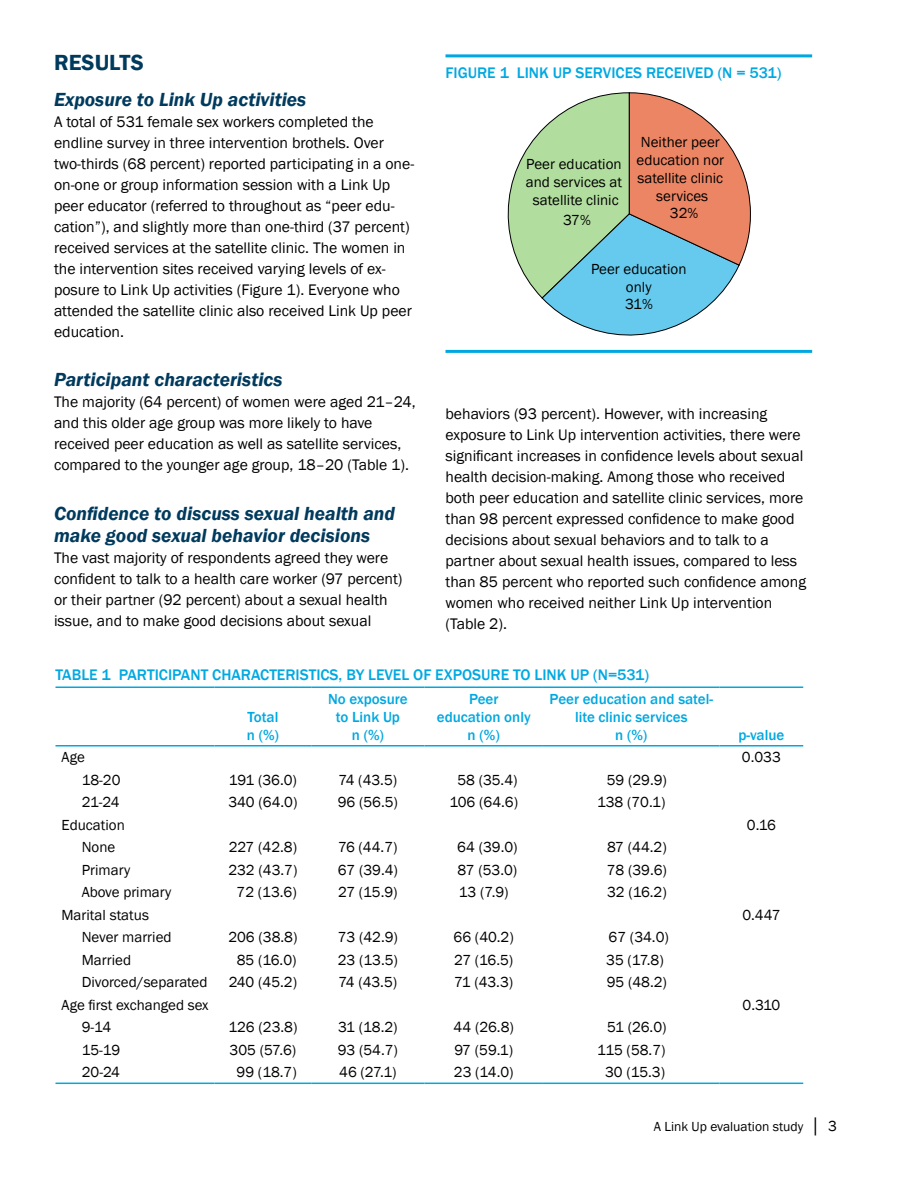
<style>
.page{position:relative;width:918px;height:1188px;background:#fff}
.page>*{position:absolute;margin:0;border:0;box-sizing:border-box;transform-origin:0 0}
.t1{font:600 22.5px "Franklin Gothic";color:#003a5d}
.t2{font:italic 600 19.5px/22.5px "Franklin Gothic";color:#003a5d}
.t3{font:15.75px/21px "Franklin Gothic";color:#000}
.t4{font:500 15.75px "Franklin Gothic";color:#00a8e1}
.t5{font:15px/18px "Franklin Gothic";color:#000;text-align:center}
.t6{font:500 15px/18px "Franklin Gothic";color:#00a8e1;text-align:center}
.t7{font:13.5px "Franklin Gothic";color:#000}
.s1{font-size:15px}
</style>
<div class="page">
<hr style="left:56px;top:687px;width:159px;height:1px;background:#00a8e1">
<hr style="left:215px;top:687px;width:96px;height:1px;background:#00a8e1">
<hr style="left:311px;top:687px;width:114px;height:1px;background:#00a8e1">
<hr style="left:425px;top:687px;width:118px;height:1px;background:#00a8e1">
<hr style="left:543px;top:687px;width:177px;height:1px;background:#00a8e1">
<hr style="left:720px;top:687px;width:83px;height:1px;background:#00a8e1">
<hr style="left:56px;top:745px;width:159px;height:2px;background:#00a8e1">
<hr style="left:215px;top:745px;width:96px;height:2px;background:#00a8e1">
<hr style="left:311px;top:745px;width:114px;height:2px;background:#00a8e1">
<hr style="left:425px;top:745px;width:118px;height:2px;background:#00a8e1">
<hr style="left:543px;top:745px;width:177px;height:2px;background:#00a8e1">
<hr style="left:720px;top:745px;width:83px;height:2px;background:#00a8e1">
<hr style="left:56px;top:1083px;width:159px;height:1px;background:#00a8e1">
<hr style="left:215px;top:1083px;width:96px;height:1px;background:#00a8e1">
<hr style="left:311px;top:1083px;width:114px;height:1px;background:#00a8e1">
<hr style="left:425px;top:1083px;width:118px;height:1px;background:#00a8e1">
<hr style="left:543px;top:1083px;width:177px;height:1px;background:#00a8e1">
<hr style="left:720px;top:1083px;width:83px;height:1px;background:#00a8e1">
<hr style="left:446px;top:54px;width:366px;height:3px;background:#00a8e1">
<hr style="left:446px;top:350px;width:366px;height:3px;background:#00a8e1">
<svg style="left:507px;top:92px;width:244px;height:244px"></svg>
<h1 class="t1" style="left:54px;top:48px;width:91px">RESULTS</h1>
<p class="t2" style="left:54px;top:88px;width:254px">Exposure to Link Up activities</p>
<p class="t3" style="left:54px;top:111px;width:362px">A total of 531 female sex workers completed the endline survey in three intervention brothels. Over two-thirds (68 percent) reported participating in a one&shy;on-one or group information session with a Link Up peer educator (referred to throughout as “peer edu&shy;cation”), and slightly more than one-third (37 percent) received services at the satellite clinic. The women in the intervention sites received varying levels of ex&shy;posure to Link Up activities (Figure 1). Everyone who attended the satellite clinic also received Link Up peer education.</p>
<p class="t2" style="left:54px;top:368px;width:230px">Participant characteristics</p>
<p class="t3" style="left:54px;top:392px;width:363px">The majority (64 percent) of women were aged 21–24, and this older age group was more likely to have received peer education as well as satellite services, compared to the younger age group, 18–20 (Table 1).</p>
<p class="t2" style="left:54px;top:502px;width:343px">Confidence to discuss sexual health and make good sexual behavior decisions</p>
<p class="t3" style="left:54px;top:548px;width:350px">The vast majority of respondents agreed they were confident to talk to a health care worker (97 percent) or their partner (92 percent) about a sexual health issue, and to make good decisions about sexual</p>
<p class="t4" style="left:446px;top:63px;width:337px">FIGURE 1 LINK UP SERVICES RECEIVED (N = 531)</p>
<p class="t5" style="left:526px;top:155px;width:98px">Peer education and services at satellite clinic</p>
<p class="t5" style="left:563px;top:211px;width:29px">37%</p>
<p class="t5" style="left:637px;top:133px;width:89px">Neither peer education nor satellite clinic services</p>
<p class="t5" style="left:670px;top:204px;width:30px">32%</p>
<p class="t5" style="left:591px;top:260px;width:97px">Peer education only</p>
<p class="t5" style="left:625px;top:295px;width:29px">31%</p>
<p class="t3" style="left:446px;top:404px;width:362px">behaviors (93 percent). However, with increasing exposure to Link Up intervention activities, there were significant increases in confidence levels about sexual health decision-making. Among those who received both peer education and satellite clinic services, more than 98 percent expressed confidence to make good decisions about sexual behaviors and to talk to a partner about sexual health issues, compared to less than 85 percent who reported such confidence among women who received neither Link Up intervention (Table 2).</p>
<p class="t4" style="left:55px;top:666px;width:595px">TABLE 1 PARTICIPANT CHARACTERISTICS, BY LEVEL OF EXPOSURE TO LINK UP (N=531)</p>
<p class="t6" style="left:247px;top:708px;width:34px;text-align:left">Total n (%)</p>
<p class="t6" style="left:328px;top:690px;width:81px">No exposure to Link Up<br>n (%)</p>
<p class="t6" style="left:437px;top:690px;width:95px">Peer education only n (%)</p>
<p class="t6" style="left:550px;top:690px;width:165px">Peer education and satel&shy;lite clinic services<br>n (%)</p>
<p class="t6" style="left:738px;top:726px;width:47px">p-value</p>
<p class="t5" style="left:61px;top:749px;width:25px">Age</p>
<p class="t5" style="left:742px;top:749px;width:40px">0.033</p>
<p class="t5" style="left:82px;top:771px;width:40px">18-20</p>
<p class="t5" style="left:229px;top:771px;width:70px">191 (36.0)</p>
<p class="t5" style="left:339px;top:771px;width:60px">74 (43.5)</p>
<p class="t5" style="left:457px;top:771px;width:62px">58 (35.4)</p>
<p class="t5" style="left:607px;top:771px;width:62px">59 (29.9)</p>
<p class="t5" style="left:82px;top:794px;width:39px">21-24</p>
<p class="t5" style="left:228px;top:794px;width:71px">340 (64.0)</p>
<p class="t5" style="left:338px;top:794px;width:62px">96 (56.5)</p>
<p class="t5" style="left:449px;top:794px;width:70px">106 (64.6)</p>
<p class="t5" style="left:597px;top:794px;width:70px">138 (70.1)</p>
<p class="t5" style="left:62px;top:816px;width:65px">Education</p>
<p class="t5" style="left:747px;top:816px;width:31px">0.16</p>
<p class="t5" style="left:82px;top:839px;width:35px">None</p>
<p class="t5" style="left:229px;top:839px;width:70px">227 (42.8)</p>
<p class="t5" style="left:338px;top:839px;width:61px">76 (44.7)</p>
<p class="t5" style="left:457px;top:839px;width:62px">64 (39.0)</p>
<p class="t5" style="left:607px;top:839px;width:61px">87 (44.2)</p>
<p class="t5" style="left:82px;top:861px;width:50px">Primary</p>
<p class="t5" style="left:228px;top:861px;width:71px">232 (43.7)</p>
<p class="t5" style="left:338px;top:861px;width:62px">67 (39.4)</p>
<p class="t5" style="left:458px;top:861px;width:61px">87 (53.0)</p>
<p class="t5" style="left:607px;top:861px;width:62px">78 (39.6)</p>
<p class="t5" style="left:82px;top:884px;width:91px">Above primary</p>
<p class="t5" style="left:237px;top:884px;width:62px">72 (13.6)</p>
<p class="t5" style="left:338px;top:884px;width:61px">27 (15.9)</p>
<p class="t5" style="left:459px;top:884px;width:51px">13 (7.9)</p>
<p class="t5" style="left:607px;top:884px;width:61px">32 (16.2)</p>
<p class="t5" style="left:62px;top:906px;width:89px">Marital status</p>
<p class="t5" style="left:742px;top:906px;width:40px">0.447</p>
<p class="t5" style="left:82px;top:929px;width:91px">Never married</p>
<p class="t5" style="left:228px;top:929px;width:71px">206 (38.8)</p>
<p class="t5" style="left:338px;top:929px;width:62px">73 (42.9)</p>
<p class="t5" style="left:454px;top:929px;width:62px">66 (40.2)</p>
<p class="t5" style="left:609px;top:929px;width:62px">67 (34.0)</p>
<p class="t5" style="left:82px;top:951px;width:51px">Married</p>
<p class="t5" style="left:237px;top:951px;width:61px">85 (16.0)</p>
<p class="t5" style="left:338px;top:951px;width:62px">23 (13.5)</p>
<p class="t5" style="left:454px;top:951px;width:61px">27 (16.5)</p>
<p class="t5" style="left:606px;top:951px;width:59px">35 (17.8)</p>
<p class="t5" style="left:82px;top:974px;width:127px">Divorced/separated</p>
<p class="t5" style="left:229px;top:974px;width:70px">240 (45.2)</p>
<p class="t5" style="left:339px;top:974px;width:60px">74 (43.5)</p>
<p class="t5" style="left:454px;top:974px;width:61px">71 (43.3)</p>
<p class="t5" style="left:607px;top:974px;width:62px">95 (48.2)</p>
<p class="t5" style="left:62px;top:996px;width:149px">Age first exchanged sex</p>
<p class="t5" style="left:743px;top:996px;width:39px">0.310</p>
<p class="t5" style="left:82px;top:1019px;width:31px">9-14</p>
<p class="t5" style="left:228px;top:1019px;width:71px">126 (23.8)</p>
<p class="t5" style="left:338px;top:1019px;width:61px">31 (18.2)</p>
<p class="t5" style="left:454px;top:1019px;width:62px">44 (26.8)</p>
<p class="t5" style="left:607px;top:1019px;width:61px">51 (26.0)</p>
<p class="t5" style="left:82px;top:1041px;width:40px">15-19</p>
<p class="t5" style="left:230px;top:1041px;width:68px">305 (57.6)</p>
<p class="t5" style="left:338px;top:1041px;width:62px">93 (54.7)</p>
<p class="t5" style="left:454px;top:1041px;width:60px">97 (59.1)</p>
<p class="t5" style="left:597px;top:1041px;width:70px">115 (58.7)</p>
<p class="t5" style="left:82px;top:1064px;width:40px">20-24</p>
<p class="t5" style="left:237px;top:1064px;width:62px">99 (18.7)</p>
<p class="t5" style="left:339px;top:1064px;width:59px">46 (27.1)</p>
<p class="t5" style="left:454px;top:1064px;width:61px">23 (14.0)</p>
<p class="t5" style="left:605px;top:1064px;width:62px">30 (15.3)</p>
<p class="t7" style="left:654px;top:1118px;width:185px">A Link Up evaluation study <span class="s1">│ 3</span></p>
</div>
